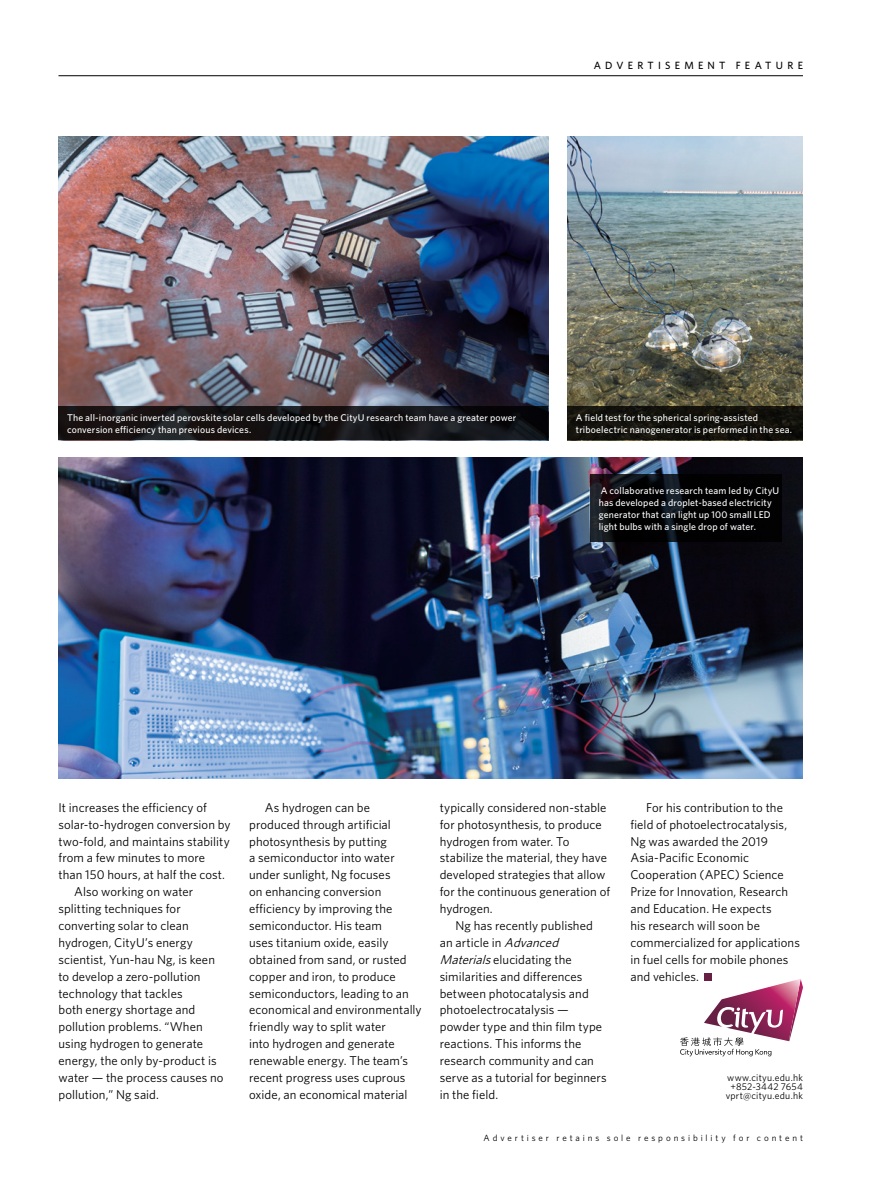
<style>
.page{position:relative;width:893px;height:1187px;background:#fff}
.page>*{position:absolute;margin:0;border:0;box-sizing:border-box;transform-origin:0 0}
.Body_w__indent{font:12.75px/16.8px "Whitney";letter-spacing:.005em;color:#000}
.t1{font:500 10.5px "Whitney";letter-spacing:.405em;color:#000}
.Contact_info{font:500 9.75px/12px "Whitney";letter-spacing:.015em;color:#fff}
.Contact_info-2{font:9.75px "Whitney";letter-spacing:.02em;color:#000}
.t2{font:9px "Whitney";letter-spacing:.32em;color:#000}
.s1{font-style:italic}
</style>
<div class="page">
<hr style="left:58px;top:75px;width:745px;height:1px;background:#000">
<div style="left:705px;top:973px;width:7px;height:7px;background:#681f44"></div>
<img style="left:567px;top:136px;width:236px;height:270px">
<img style="left:59px;top:457px;width:744px;height:321px">
<img style="left:58px;top:136px;width:490px;height:270px">
<svg style="left:58px;top:406px;width:490px;height:34px;background:#151316"></svg>
<svg style="left:567px;top:406px;width:236px;height:34px;background:#12110b"></svg>
<svg style="left:590px;top:474px;width:191px;height:67px;background:#060609"></svg>
<svg style="left:680px;top:978px;width:123px;height:78px"></svg>
<p class="t1" style="left:594px;top:59px;width:211px">ADVERTISEMENT FEATURE</p>
<p class="Contact_info" style="left:67px;top:412px;width:451px">The all-inorganic inverted perovskite solar cells developed by the CityU research team have a greater power conversion efficiency than previous devices.</p>
<p class="Contact_info" style="left:576px;top:412px;width:218px">A field test for the spherical spring-assisted triboelectric nanogenerator is performed in the sea.</p>
<p class="Contact_info" style="left:599px;top:484px;width:182px">A collaborative research team led by CityU has developed a droplet-based electricity generator that can light up 100 small LED light bulbs with a single drop of water.</p>
<p class="Body_w__indent" style="left:58px;top:798px;width:174px">It increases the efficiency of solar-to-hydrogen conversion by two-fold, and maintains stability from a few minutes to more than 150 hours, at half the cost.</p>
<p class="Body_w__indent" style="left:58px;top:883px;width:167px;text-indent:16px">Also working on water splitting techniques for converting solar to clean hydrogen, CityU’s energy scientist, Yun-hau Ng, is keen to develop a zero-pollution technology that tackles<br>both energy shortage and pollution problems. “When using hydrogen to generate energy, the only by-product is water — the process causes no pollution,” Ng said.</p>
<p class="Body_w__indent" style="left:249px;top:798px;width:174px;text-indent:16px">As hydrogen can be produced through artificial photosynthesis by putting<br>a semiconductor into water under sunlight, Ng focuses<br>on enhancing conversion efficiency by improving the semiconductor. His team<br>uses titanium oxide, easily obtained from sand, or rusted copper and iron, to produce semiconductors, leading to an economical and environmentally friendly way to split water<br>into hydrogen and generate renewable energy. The team’s recent progress uses cuprous oxide, an economical material</p>
<p class="Body_w__indent" style="left:440px;top:798px;width:172px">typically considered non-stable for photosynthesis, to produce hydrogen from water. To stabilize the material, they have developed strategies that allow for the continuous generation of hydrogen.</p>
<p class="Body_w__indent" style="left:440px;top:916px;width:169px;text-indent:16px">Ng has recently published an article in <span class="s1">Advanced<br>Materials</span>elucidating the similarities and differences between photocatalysis and photoelectrocatalysis — powder type and thin film type reactions. This informs the research community and can serve as a tutorial for beginners in the field.</p>
<p class="Body_w__indent" style="left:630px;top:798px;width:171px;text-indent:16px">For his contribution to the field of photoelectrocatalysis,<br>Ng was awarded the 2019<br>Asia-Pacific Economic<br>Cooperation (APEC) Science<br>Prize for Innovation, Research and Education. He expects<br>his research will soon be commercialized for applications in fuel cells for mobile phones and vehicles.</p>
<p class="Contact_info-2" style="left:727px;top:1070px;width:77px">www.cityu.edu.hk</p>
<p class="Contact_info-2" style="left:730px;top:1079px;width:74px">+852-3442 7654</p>
<p class="Contact_info-2" style="left:726px;top:1088px;width:79px">vprt@cityu.edu.hk</p>
<p class="t2" style="left:484px;top:1131px;width:321px">Advertiser retains sole responsibility for content</p>
</div>
